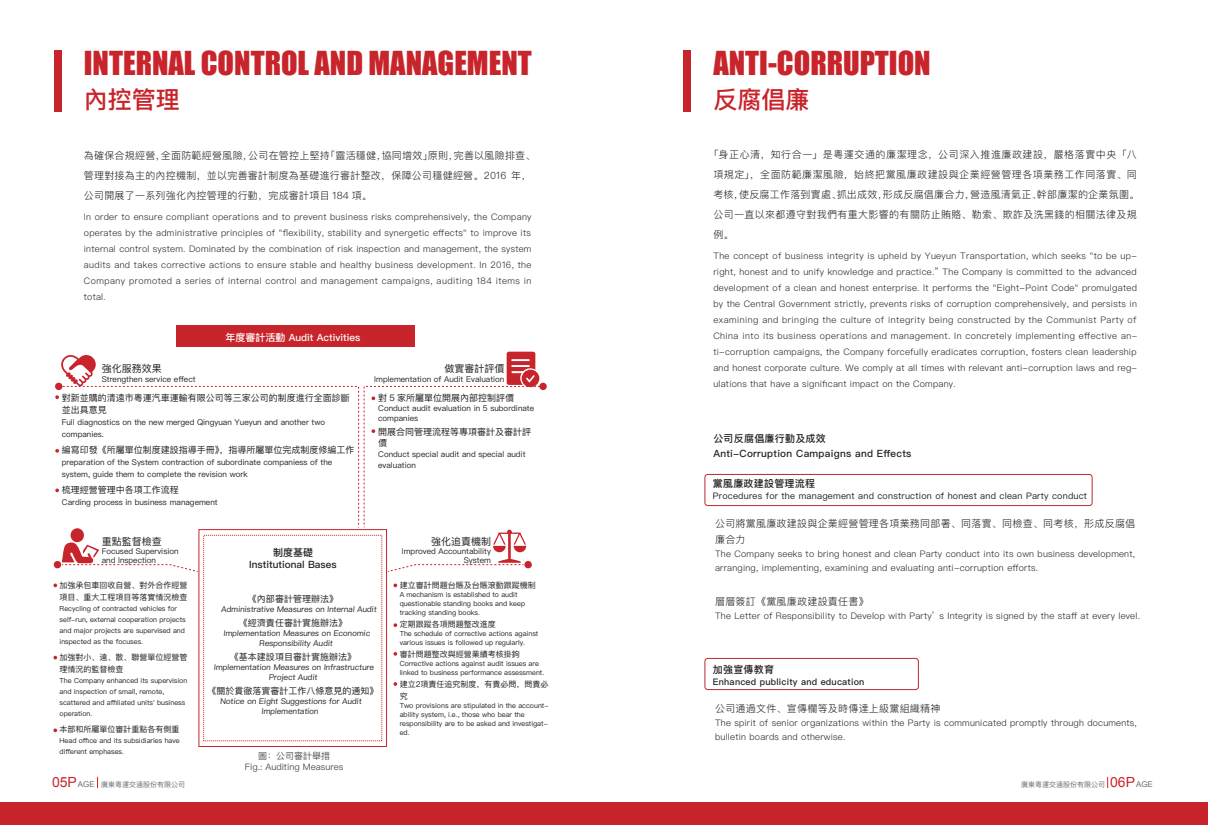
<style>
.page{position:relative;width:1208px;height:825px;background:#fff}
.page>*{position:absolute;margin:0;border:0;box-sizing:border-box;transform-origin:0 0}
.t1{font:30.4px "Impact";color:#c8242b}
.t2{font:500 24px "Ping Fang SC";color:#c8242b}
.t3{font:300 10px/20px "Ping Fang SC";letter-spacing:.025em;color:#231f20}
.t4{font:500 10px/15px "Ping Fang SC";letter-spacing:.025em;color:#231f20}
.t5{font:10px "Ping Fang SC";color:#231f20}
.t6{font:500 10px/12px "Ping Fang SC";color:#231f20;text-align:center}
.t7{font:500 10px "Ping Fang SC";color:#fff}
.t8{font:300 9px/16px "Ping Fang SC";letter-spacing:.025em;color:#231f20;text-align:justify}
.t9{font:9px/12px "Ping Fang SC";color:#231f20}
.t10{font:9px "Ping Fang SC";letter-spacing:.025em;color:#231f20}
.t11{font:9px/10.8px "Ping Fang SC";color:#57585a;text-align:center}
.t12{font:500 9px "Ping Fang SC";letter-spacing:.025em;color:#231f20}
.t13{font:8px/12px "Ping Fang SC";color:#231f20}
.t14{font:7px/9px "Ping Fang SC";color:#231f20}
.t15{font:7px "Ping Fang SC";color:#6c6d70}
.s1{font-family:"Arial";font-size:14px;color:#c8242b}
.s2{font-family:"Arial";font-size:8px}
</style>
<div class="page">
<svg style="left:393px;top:583px;width:4px;height:4px"></svg>
<svg style="left:393px;top:623px;width:4px;height:4px"></svg>
<svg style="left:393px;top:652px;width:4px;height:4px"></svg>
<svg style="left:393px;top:682px;width:4px;height:4px"></svg>
<svg style="left:53px;top:583px;width:4px;height:4px"></svg>
<svg style="left:53px;top:656px;width:4px;height:3px"></svg>
<svg style="left:53px;top:728px;width:4px;height:4px"></svg>
<div style="left:176px;top:326px;width:239px;height:21px;background:#c8242b"></div>
<div style="left:0;top:802px;width:1208px;height:23px;background:#c8242b"></div>
<div style="left:198px;top:529px;width:189px;height:218px;border:1px solid #c8242b"></div>
<div style="left:54px;top:561px;width:7px;height:7px;background:#c8242b;border-radius:50%"></div>
<div style="left:55px;top:383px;width:7px;height:7px;background:#c8242b;border-radius:50%"></div>
<div style="left:71px;top:528px;width:13px;height:14px;background:#c8242b;border-radius:50%"></div>
<svg style="left:62px;top:542px;width:136px;height:30px"></svg>
<div style="left:54px;top:50px;width:8px;height:61px;background:#c8242b"></div>
<div style="left:683px;top:50px;width:8px;height:61px;background:#c8242b"></div>
<div style="left:704px;top:474px;width:388px;height:32px;border:1px solid #bc282d;border-radius:3px"></div>
<div style="left:704px;top:658px;width:215px;height:32px;border:1px solid #bc282d;border-radius:3px"></div>
<svg style="left:58px;top:385px;width:301px;height:143px"></svg>
<svg style="left:363px;top:352px;width:182px;height:220px"></svg>
<svg style="left:61px;top:355px;width:35px;height:31px"></svg>
<h1 class="t1" style="left:84px;top:40px;width:449px">INTERNAL CONTROL AND MANAGEMENT</h1>
<h2 class="t2" style="left:84px;top:85px;width:97px">內控管理</h2>
<p class="t3" style="left:84px;top:146px;width:453px">為確保合規經營，全面防範經營風險，公司在管控上堅持「靈活穩健，協同增效」原則，完善以風險排查、管理對接為主的內控機制，並以完善審計制度為基礎進行審計整改，保障公司穩健經營。2016 年，公司開展了一系列強化內控管理的行動，完成審計項目 184 項。</p>
<p class="t8" style="left:84px;top:209px;width:449px">In order to ensure compliant operations and to prevent business risks comprehensively, the Company operates by the administrative principles of "flexibility, stability and synergetic effects" to improve its internal control system. Dominated by the combination of risk inspection and management, the system audits and takes corrective actions to ensure stable and healthy business development. In 2016, the Company promoted a series of internal control and management campaigns, auditing 184 items in total.</p>
<p class="t5" style="left:102px;top:363px;width:61px">強化服務效果</p>
<p class="t13" style="left:102px;top:373px;width:95px">Strengthen service effect</p>
<p class="t7" style="left:225px;top:331px;width:136px">年度審計活動 Audit Activities</p>
<p class="t9" style="left:62px;top:392px;width:289px">對新並購的清遠市粵運汽車運輸有限公司等三家公司的制度進行全面診斷並出具意見</p>
<p class="t13" style="left:62px;top:416px;width:265px">Full diagnostics on the new merged Qingyuan Yueyun and another two companies.</p>
<p class="t9" style="left:62px;top:444px;width:294px">編寫印發《所屬單位制度建設指導手冊》，指導所屬單位完成制度修編工作</p>
<p class="t13" style="left:62px;top:456px;width:272px">preparation of the System contraction of subordinate companiess of the system, guide them to complete the revision work</p>
<p class="t9" style="left:62px;top:484px;width:118px">梳理經營管理中各項工作流程</p>
<p class="t13" style="left:62px;top:496px;width:157px">Carding process in business management</p>
<p class="t5" style="left:102px;top:535px;width:61px">重點監督檢查</p>
<p class="t13" style="left:102px;top:546px;width:78px;line-height:9px">Focused Supervision and Inspection</p>
<p class="t6" style="left:249px;top:547px;width:89px">制度基礎<br>Institutional Bases</p>
<p class="t5" style="left:444px;top:363px;width:61px">做實審計評價</p>
<p class="t13" style="left:374px;top:373px;width:132px">Implementation of Audit Evaluation</p>
<p class="t9" style="left:378px;top:392px;width:137px">對 5 家所屬單位開展內部控制評價</p>
<p class="t13" style="left:378px;top:403px;width:157px;line-height:10px">Conduct audit evaluation in 5 subordinate companies</p>
<p class="t9" style="left:378px;top:426px;width:154px;line-height:11px">開展合同管理流程等專項審計及審計評價</p>
<p class="t13" style="left:378px;top:449px;width:149px;line-height:11px">Conduct special audit and special audit evaluation</p>
<p class="t5" style="left:431px;top:535px;width:61px">強化追責機制</p>
<p class="t13" style="left:402px;top:546px;width:91px;line-height:9px;text-align:right">Improved Accountability<br>System</p>
<p class="t13" style="left:60px;top:579px;width:130px">加強承包車回收自營、對外合作經營項目、重大工程項目等落實情況檢查</p>
<p class="t14" style="left:60px;top:603px;width:128px;line-height:11px">Recycling of contracted vehicles for self-run, external cooperation projects and major projects are supervised and inspected as the focuses.</p>
<p class="t13" style="left:60px;top:651px;width:130px">加強對小、遠、散、聯營單位經營管理情況的監督檢查</p>
<p class="t14" style="left:60px;top:675px;width:129px;line-height:11px">The Company enhanced its supervision and inspection of small, remote, scattered and affiliated units' business operation.</p>
<p class="t13" style="left:60px;top:723px;width:122px">本部和所屬單位審計重點各有側重</p>
<p class="t14" style="left:60px;top:735px;width:122px;line-height:11px">Head office and its subsidiaries have different emphases.</p>
<p class="t9" style="left:248px;top:593px;width:91px">《內部審計管理辦法》</p>
<p class="t9" style="left:239px;top:617px;width:109px">《經濟責任審計實施辦法》</p>
<p class="t9" style="left:230px;top:651px;width:127px">《基本建設項目審計實施辦法》</p>
<p class="t9" style="left:207px;top:685px;width:172px">《關於貫徹落實審計工作八條意見的通知》</p>
<p class="t13" style="left:221px;top:603px;width:158px">Administrative Measures on Internal Audit</p>
<p class="t13" style="left:223px;top:628px;width:149px;line-height:10px;text-align:center">Implementation Measures on Economic<br>Responsibility Audit</p>
<p class="t13" style="left:214px;top:662px;width:162px;line-height:10px;text-align:center">Implementation Measures on Infrastructure<br>Project Audit</p>
<p class="t13" style="left:220px;top:696px;width:144px;line-height:10px;text-align:center">Notice on Eight Suggestions for Audit<br>Implementation</p>
<p class="t11" style="left:245px;top:750px;width:100px">圖：公司審計舉措<br>Fig.: Auditing Measures</p>
<p class="t13" style="left:400px;top:579px;width:138px">建立審計問題台賬及台賬滾動跟蹤機制</p>
<p class="t14" style="left:400px;top:590px;width:127px">A mechanism is established to audit questionable standing books and keep tracking standing books.</p>
<p class="t13" style="left:400px;top:618px;width:97px">定期跟蹤各項問題整改進度</p>
<p class="t14" style="left:400px;top:629px;width:140px">The schedule of corrective actions against various issues is followed up regularly.</p>
<p class="t13" style="left:400px;top:648px;width:122px">審計問題整改與經營業績考核掛鉤</p>
<p class="t14" style="left:400px;top:659px;width:146px">Corrective actions against audit issues are linked to business performance assessment.</p>
<p class="t13" style="left:400px;top:678px;width:150px">建立2項責任追究制度，有責必問，問責必究</p>
<p class="t14" style="left:400px;top:701px;width:150px">Two provisions are stipulated in the account&shy;ability system, i.e., those who bear the responsibility are to be asked and investigat&shy;ed.</p>
<h1 class="t1" style="left:713px;top:40px;width:219px">ANTI-CORRUPTION</h1>
<h2 class="t2" style="left:713px;top:85px;width:97px">反腐倡廉</h2>
<p class="t3" style="left:713px;top:144px;width:427px;text-indent:-5px">「身正心清，知行合一」是粵運交通的廉潔理念，公司深入推進廉政建設，嚴格落實中央「八項規定」，全面防範廉潔風險，始終把黨風廉政建設與企業經營管理各項業務工作同落實、同考核，使反腐工作落到實處、抓出成效，形成反腐倡廉合力，營造風清氣正、幹部廉潔的企業氛圍。公司一直以來都遵守對我們有重大影響的有關防止賄賂、勒索、欺詐及洗黑錢的相關法律及規例。</p>
<p class="t8" style="left:713px;top:247px;width:425px">The concept of business integrity is upheld by Yueyun Transportation, which seeks "to be up&shy;right, honest and to unify knowledge and practice.” The Company is committed to the advanced development of a clean and honest enterprise. It performs the "Eight-Point Code" promulgated by the Central Government strictly, prevents risks of corruption comprehensively, and persists in examining and bringing the culture of integrity being constructed by the Communist Party of China into its business operations and management. In concretely implementing effective an&shy;ti-corruption campaigns, the Company forcefully eradicates corruption, fosters clean leadership and honest corporate culture. We comply at all times with relevant anti-corruption laws and reg&shy;ulations that have a significant impact on the Company.</p>
<p class="t4" style="left:713px;top:431px;width:199px">公司反腐倡廉行動及成效<br>Anti-Corruption Campaigns and Effects</p>
<p class="t4" style="left:713px;top:475px;width:104px">黨風廉政建設管理流程</p>
<p class="t10" style="left:713px;top:490px;width:376px">Procedures for the management and construction of honest and clean Party conduct</p>
<p class="t3" style="left:715px;top:515px;width:422px;line-height:16px">公司將黨風廉政建設與企業經營管理各項業務同部署、同落實、同檢查、同考核，形成反腐倡廉合力</p>
<p class="t8" style="left:715px;top:547px;width:421px;line-height:14px">The Company seeks to bring honest and clean Party conduct into its own business development, arranging, implementing, examining and evaluating anti-corruption efforts.</p>
<p class="t3" style="left:715px;top:591px;width:155px">層層簽訂《黨風廉政建設責任書》</p>
<p class="t8" style="left:715px;top:608px;width:426px">The Letter of Responsibility to Develop with Party’ s Integrity is signed by the staff at every level.</p>
<p class="t4" style="left:713px;top:661px;width:63px">加強宣傳教育</p>
<p class="t12" style="left:713px;top:676px;width:153px">Enhanced publicity and education</p>
<p class="t3" style="left:715px;top:698px;width:227px">公司通過文件、宣傳欄等及時傳達上級黨組織精神</p>
<p class="t8" style="left:715px;top:716px;width:423px;line-height:14px">The spirit of senior organizations within the Party is communicated promptly through documents, bulletin boards and otherwise.</p>
<p class="t15" style="left:52px;top:780px;width:135px"><span class="s1">05P</span><span class="s2">AGE</span> 廣東粵運交通股份有限公司</p>
<p class="t15" style="left:1021px;top:780px;width:133px">廣東粵運交通股份有限公司 <span class="s1">06P</span><span class="s2">AGE</span></p>
</div>
